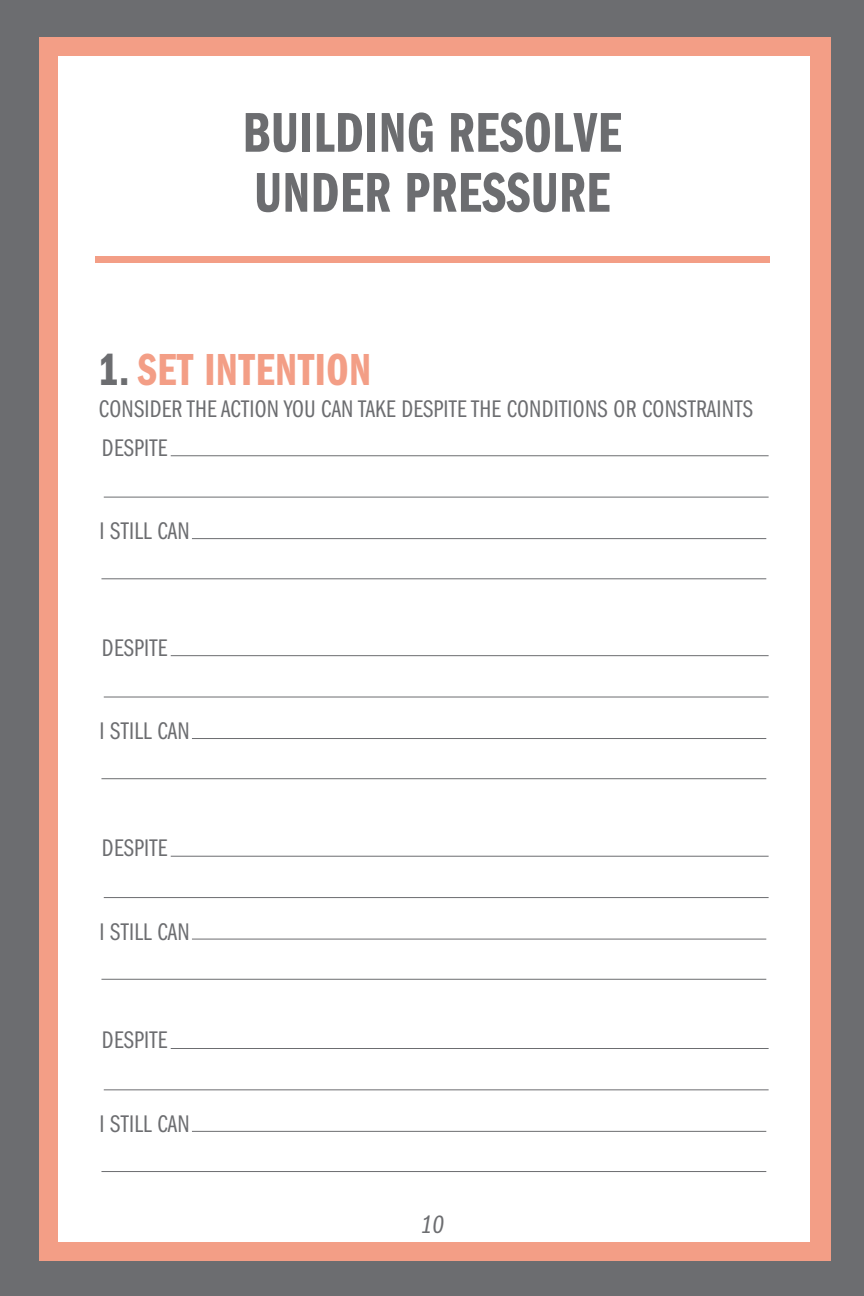
<style>
.page{position:relative;width:864px;height:1296px;background:#6c6d70}
.page>*{position:absolute;margin:0;border:0;box-sizing:border-box;transform-origin:0 0}
.t1{font:58px/60px "ITC Franklin Gothic Std Dm Cp";letter-spacing:.01em;color:#6c6d70}
.t2{font:46.6px "ITC Franklin Gothic Std Dm Cp";letter-spacing:.01em;color:#f39e86}
.t3{font:26px "ITC Franklin Gothic Std Bk Cp It";color:#6c6d70}
.t4{font:25px/38.6px "ITC Franklin Gothic Std Bk Cp";letter-spacing:.01em;color:#6c6d70}
.s1{color:#6c6d70}
</style>
<div class="page">
<div style="left:39px;top:37px;width:792px;height:1224px;background:#f39e86"></div>
<div style="left:58px;top:56px;width:752px;height:1185px;background:#fff"></div>
<div style="left:95px;top:256px;width:675px;height:7px;background:#f39e86"></div>
<hr style="left:171px;top:455px;width:598px;height:1px;background:#6c6d70">
<hr style="left:104px;top:497px;width:665px;height:1px;background:#6c6d70">
<hr style="left:192px;top:538px;width:574px;height:1px;background:#6c6d70">
<hr style="left:101px;top:578px;width:665px;height:1px;background:#6c6d70">
<hr style="left:171px;top:655px;width:598px;height:1px;background:#6c6d70">
<hr style="left:104px;top:697px;width:665px;height:1px;background:#6c6d70">
<hr style="left:192px;top:738px;width:574px;height:1px;background:#6c6d70">
<hr style="left:101px;top:778px;width:665px;height:1px;background:#6c6d70">
<hr style="left:171px;top:856px;width:598px;height:1px;background:#6c6d70">
<hr style="left:104px;top:897px;width:665px;height:1px;background:#6c6d70">
<hr style="left:192px;top:939px;width:574px;height:1px;background:#6c6d70">
<hr style="left:101px;top:979px;width:665px;height:1px;background:#6c6d70">
<hr style="left:171px;top:1048px;width:598px;height:1px;background:#6c6d70">
<hr style="left:104px;top:1090px;width:665px;height:1px;background:#6c6d70">
<hr style="left:192px;top:1131px;width:574px;height:1px;background:#6c6d70">
<hr style="left:101px;top:1171px;width:665px;height:1px;background:#6c6d70">
<h1 class="t1" style="left:243px;top:103px;width:380px">BUILDING RESOLVE<br>UNDER PRESSURE</h1>
<h2 class="t2" style="left:99px;top:344px;width:274px"><span class="s1">1.</span> SET INTENTION</h2>
<p class="t4" style="left:99px;top:390px;width:655px">CONSIDER THE ACTION YOU CAN TAKE DESPITE THE CONDITIONS OR CONSTRAINTS<br>DESPITE</p>
<p class="t4" style="left:99px;top:512px;width:92px">I STILL CAN</p>
<p class="t4" style="left:102px;top:629px;width:67px">DESPITE</p>
<p class="t4" style="left:99px;top:712px;width:92px">I STILL CAN</p>
<p class="t4" style="left:102px;top:829px;width:67px">DESPITE</p>
<p class="t4" style="left:99px;top:913px;width:92px">I STILL CAN</p>
<p class="t4" style="left:102px;top:1021px;width:67px">DESPITE</p>
<p class="t4" style="left:99px;top:1105px;width:92px">I STILL CAN</p>
<p class="t3" style="left:421px;top:1210px;width:25px">10</p>
</div>
